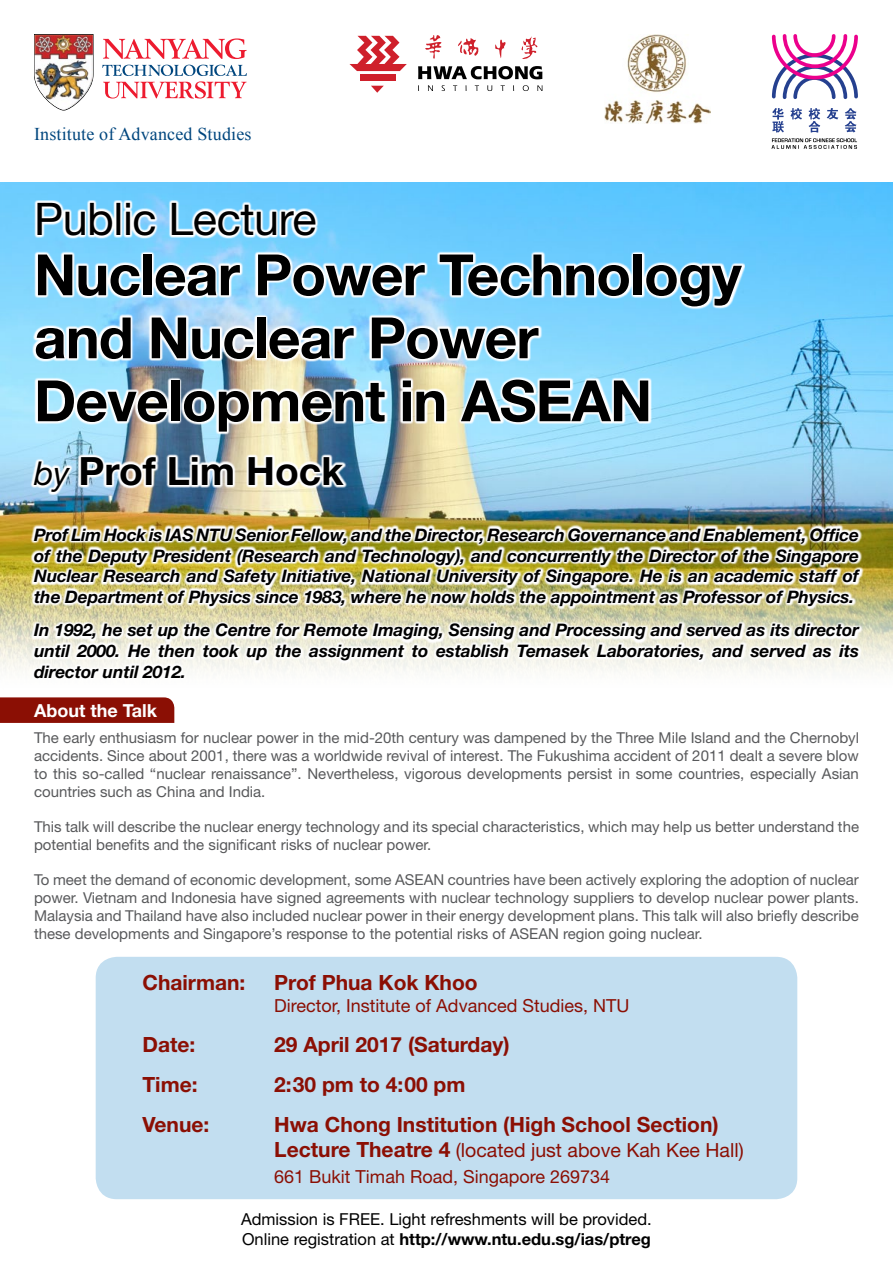
<style>
.page{position:relative;width:893px;height:1263px;background:#fff}
.page>*{position:absolute;margin:0;border:0;box-sizing:border-box;transform-origin:0 0}
.t1{font:700 57px/63px "Helvetica Neue";letter-spacing:-.015em;color:#000}
.t2{font:45px "Helvetica Neue";letter-spacing:-.01em;color:#000}
.t3{font:700 39px "Helvetica Neue";color:#000}
.t4{font:700 21px/40px "Helvetica Neue";color:#8b0f04}
.t5{font:19.5px "Helvetica Neue";color:#8b0f04}
.t6{font:18px "Helvetica Neue";color:#8b0f04}
.t7{font:18px "Times New Roman";letter-spacing:.01em;color:#00467e}
.t8{font:700 18px "Helvetica Neue";color:#fff}
.t9{font:italic 700 17.25px/20.7px "Helvetica Neue";letter-spacing:-.005em;color:#000;text-align:justify}
.t10{font:16.5px/19.8px "Helvetica Neue";color:#000}
.t11{font:15px/18px "Helvetica Neue";color:#58595b;text-align:justify}
.s1{font-weight:400;font-style:italic;font-size:33px}
.s2{font-weight:700;font-size:21px}
.s3{font-weight:700}
</style>
<div class="page">
<svg style="left:102px;top:65px;width:145px;height:34px"></svg>
<svg style="left:103px;top:38px;width:144px;height:21px"></svg>
<svg style="left:34px;top:34px;width:60px;height:77px"></svg>
<img style="left:35px;top:35px;width:58px;height:75px">
<svg style="left:771px;top:34px;width:87px;height:65px"></svg>
<svg style="left:771px;top:108px;width:86px;height:41px"></svg>
<svg style="left:495px;top:39px;width:11px;height:19px"></svg>
<svg style="left:425px;top:35px;width:17px;height:24px"></svg>
<svg style="left:521px;top:36px;width:17px;height:23px"></svg>
<svg style="left:458px;top:38px;width:21px;height:18px"></svg>
<svg style="left:418px;top:66px;width:124px;height:13px"></svg>
<svg style="left:428px;top:85px;width:5px;height:6px"></svg>
<svg style="left:442px;top:85px;width:3px;height:6px"></svg>
<svg style="left:453px;top:85px;width:4px;height:6px"></svg>
<svg style="left:475px;top:85px;width:4px;height:6px"></svg>
<svg style="left:487px;top:85px;width:5px;height:6px"></svg>
<svg style="left:501px;top:85px;width:4px;height:6px"></svg>
<svg style="left:523px;top:85px;width:6px;height:6px"></svg>
<svg style="left:537px;top:85px;width:5px;height:6px"></svg>
<div style="left:360px;top:75px;width:36px;height:6px;background:#cf202b"></div>
<svg style="left:371px;top:86px;width:13px;height:7px"></svg>
<svg style="left:349px;top:36px;width:58px;height:35px"></svg>
<img style="left:605px;top:34px;width:105px;height:89px">
<img style="left:0;top:183px;width:893px;height:488px">
<svg style="left:30px;top:200px;width:715px;height:295px"></svg>
<svg style="left:30px;top:524px;width:834px;height:147px"></svg>
<div style="left:96px;top:957px;width:701px;height:242px;background:#c2def0;border-radius:21px"></div>
<svg style="left:0;top:697px;width:174px;height:26px;background:#8d1409"></svg>
<p class="t7" style="left:34px;top:122px;width:219px">Institute of Advanced Studies</p>
<h2 class="t2" style="left:34px;top:192px;width:284px">Public Lecture</h2>
<h1 class="t1" style="left:34px;top:242px;width:709px">Nuclear Power Technology and Nuclear Power<br>Development in ASEAN</h1>
<h3 class="t3" style="left:34px;top:447px;width:311px"><span class="s1">by</span> Prof Lim Hock</h3>
<p class="t9" style="left:34px;top:524px;width:826px">Prof Lim Hock is IAS NTU Senior Fellow, and the Director, Research Governance and Enablement, Office of the Deputy President (Research and Technology), and concurrently the Director of the Singapore Nuclear Research and Safety Initiative, National University of Singapore. He is an academic staff of the Department of Physics since 1983, where he now holds the appointment as Professor of Physics.</p>
<p class="t9" style="left:34px;top:619px;width:826px">In 1992, he set up the Centre for Remote Imaging, Sensing and Processing and served as its director until 2000. He then took up the assignment to establish Temasek Laboratories, and served as its director until 2012.</p>
<p class="t8" style="left:34px;top:699px;width:124px">About the Talk</p>
<p class="t11" style="left:34px;top:729px;width:826px">The early enthusiasm for nuclear power in the mid-20th century was dampened by the Three Mile Island and the Chernobyl accidents. Since about 2001, there was a worldwide revival of interest. The Fukushima accident of 2011 dealt a severe blow to this so-called “nuclear renaissance”. Nevertheless, vigorous developments persist in some countries, especially Asian countries such as China and India.</p>
<p class="t11" style="left:34px;top:818px;width:826px">This talk will describe the nuclear energy technology and its special characteristics, which may help us better understand the potential benefits and the significant risks of nuclear power.</p>
<p class="t11" style="left:34px;top:871px;width:826px">To meet the demand of economic development, some ASEAN countries have been actively exploring the adoption of nuclear power. Vietnam and Indonesia have signed agreements with nuclear technology suppliers to develop nuclear power plants.<br>Malaysia and Thailand have also included nuclear power in their energy development plans. This talk will also briefly describe these developments and Singapore’s response to the potential risks of ASEAN region going nuclear.</p>
<h3 class="t4" style="left:142px;top:962px;width:105px">Chairman:</h3>
<h3 class="t4" style="left:274px;top:962px;width:205px">Prof Phua Kok Khoo</h3>
<p class="t6" style="left:274px;top:995px;width:357px">Director, Institute of Advanced Studies, NTU</p>
<h3 class="t4" style="left:274px;top:1024px;width:446px">29 April 2017 (Saturday)<br>2:30 pm to 4:00 pm<br>Hwa Chong Institution (High School Section)</h3>
<h3 class="t5" style="left:274px;top:1139px;width:471px"><span class="s2">Lecture Theatre 4</span> (located just above Kah Kee Hall)</h3>
<p class="t6" style="left:274px;top:1166px;width:337px">661 Bukit Timah Road, Singapore 269734</p>
<p class="t10" style="left:241px;top:1209px;width:412px">Admission is FREE. Light refreshments will be provided.<br>Online registration at <span class="s3">http://www.ntu.edu.sg/ias/ptreg</span></p>
<h3 class="t4" style="left:142px;top:1024px;width:68px">Date:<br>Time:<br>Venue:</h3>
</div>
